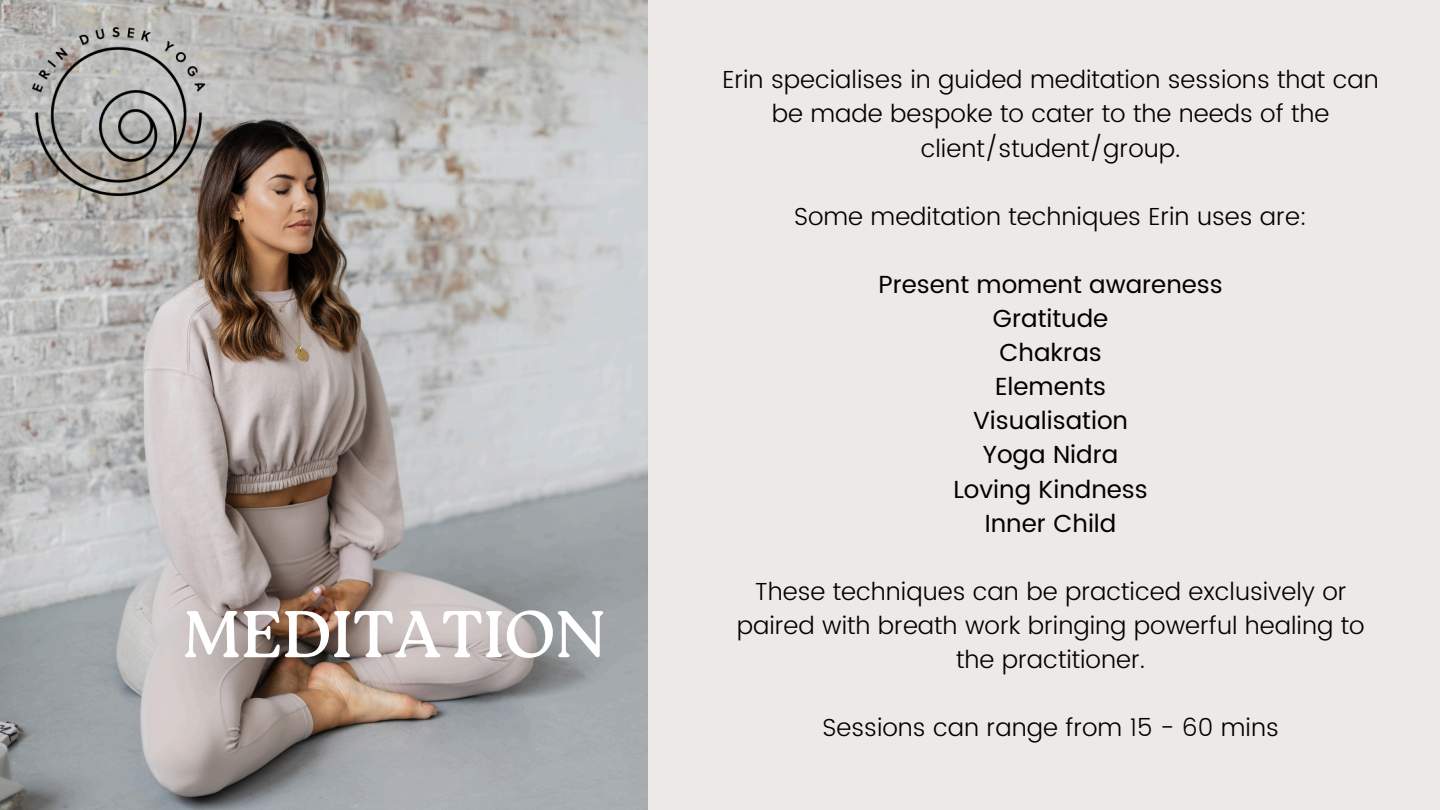
<style>
.page{position:relative;width:1440px;height:810px;background:#ede9e7}
.page>*{position:absolute;margin:0;border:0;box-sizing:border-box;transform-origin:0 0}
.t1{font:66px "Roca Two";color:#fff}
.t2{font:300 24.7px/34.1px "Poppins";color:#000;text-align:center}
.t3{font:24.7px "Poppins";color:#000}
</style>
<div class="page">
<img style="left:0;top:0;width:648px;height:810px">
<img style="left:0;top:0;width:313px;height:306px">
<p class="t1" style="left:182px;top:596px;width:425px">MEDITATION</p>
<p class="t2" style="left:722px;top:63px;width:658px">Erin specialises in guided meditation sessions that can be made bespoke to cater to the needs of the client/student/group.</p>
<h1 class="t2" style="left:794px;top:199px;width:515px">Some meditation techniques Erin uses are:</h1>
<p class="t3" style="left:878px;top:270px;width:346px">Present moment awareness</p>
<p class="t3" style="left:993px;top:304px;width:117px">Gratitude</p>
<p class="t3" style="left:999px;top:338px;width:104px">Chakras</p>
<p class="t3" style="left:995px;top:372px;width:112px">Elements</p>
<p class="t3" style="left:973px;top:406px;width:156px">Visualisation</p>
<p class="t3" style="left:983px;top:440px;width:137px">Yoga Nidra</p>
<p class="t3" style="left:953px;top:475px;width:196px">Loving Kindness</p>
<p class="t3" style="left:985px;top:509px;width:133px">Inner Child</p>
<p class="t2" style="left:737px;top:574px;width:629px">These techniques can be practiced exclusively or paired with breath work bringing powerful healing to the practitioner.</p>
<p class="t2" style="left:822px;top:711px;width:458px">Sessions can range from 15 - 60 mins</p>
</div>
